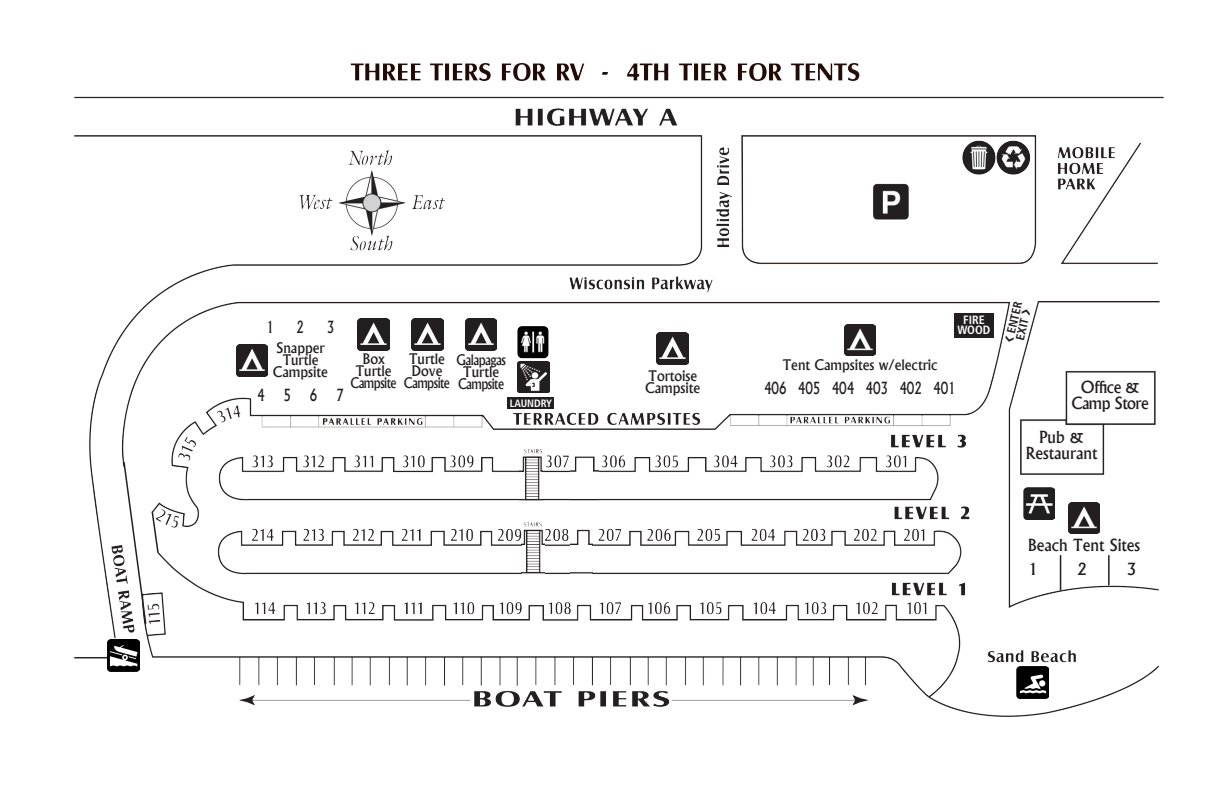
<style>
.page{position:relative;width:1224px;height:792px;background:#fff}
.page>*{position:absolute;margin:0;border:0;box-sizing:border-box;transform-origin:0 0}
.t1{font:500 16px "Albertus";color:#231f20}
.t2{font:500 16px "Albertus";color:#231f20;scale:.75 1}
.t3{font:500 16px "Albertus";letter-spacing:-.03em;color:#231f20}
.t4{font:500 14px "Albertus";color:#231f20}
.t5{font:500 14px/12px "Albertus";letter-spacing:-.04em;color:#231f20;text-align:center;scale:.9 1}
.t6{font:700 condensed 12px "Frutiger";color:#231f20}
.t7{font:700 condensed 12px "Frutiger";color:#fff}
.t8{font:700 condensed 10.6px "Frutiger";color:#fff}
</style>
<div class="page">
<img style="left:74px;top:63px;width:1090px;height:654px">
<img style="left:518px;top:362px;width:31px;height:31px">
<img style="left:516px;top:326px;width:33px;height:33px">
<div style="left:508px;top:397px;width:46px;height:12px;background:#231f20"></div>
<img style="left:107px;top:639px;width:32px;height:32px">
<img style="left:1017px;top:666px;width:31px;height:32px">
<img style="left:1023px;top:488px;width:32px;height:32px">
<img style="left:844px;top:324px;width:32px;height:32px">
<hr style="left:1060px;top:555px;width:1px;height:35px;background:#231f20">
<hr style="left:1108px;top:555px;width:2px;height:30px;background:#231f20">
<div style="left:954px;top:313px;width:40px;height:24px;background:#231f20"></div>
<img style="left:465px;top:319px;width:32px;height:31px">
<img style="left:358px;top:319px;width:31px;height:31px">
<img style="left:236px;top:344px;width:32px;height:32px">
<img style="left:522px;top:516px;width:22px;height:76px">
<img style="left:570px;top:435px;width:28px;height:73px">
<img style="left:570px;top:513px;width:22px;height:66px">
<div style="left:496px;top:453px;width:28px;height:15px;background:#fff"></div>
<svg style="left:97px;top:432px;width:84px;height:195px"></svg>
<img style="left:519px;top:435px;width:23px;height:75px">
<img style="left:412px;top:319px;width:31px;height:31px">
<img style="left:657px;top:333px;width:32px;height:32px">
<img style="left:1068px;top:502px;width:32px;height:32px">
<img style="left:960px;top:140px;width:35px;height:35px">
<img style="left:995px;top:140px;width:37px;height:35px">
<div style="left:1022px;top:431px;width:78px;height:40px;background:#fff"></div>
<div style="left:1069px;top:381px;width:82px;height:40px;background:#fff"></div>
<svg style="left:1005px;top:336px;width:9px;height:7px"></svg>
<svg style="left:1021px;top:309px;width:10px;height:7px"></svg>
<p class="t2" style="left:267px;top:317px;width:12px">1</p>
<p class="t2" style="left:297px;top:317px;width:12px">2</p>
<p class="t2" style="left:327px;top:317px;width:12px">3</p>
<p class="t4" style="left:276px;top:339px;width:50px">Snapper</p>
<p class="t4" style="left:282px;top:351px;width:38px">Turtle</p>
<p class="t4" style="left:273px;top:363px;width:56px">Campsite</p>
<p class="t2" style="left:257px;top:385px;width:117px">4 5 6 7</p>
<p class="t4" style="left:362px;top:350px;width:24px">Box</p>
<p class="t4" style="left:356px;top:362px;width:38px">Turtle</p>
<p class="t5" style="left:351px;top:377px;width:53px">Campsite</p>
<p class="t4" style="left:409px;top:350px;width:38px">Turtle</p>
<p class="t4" style="left:411px;top:362px;width:32px">Dove</p>
<p class="t5" style="left:404px;top:377px;width:53px">Campsite</p>
<p class="t5" style="left:456px;top:354px;width:56px">Galapagas<br>Turtle<br>Campsite</p>
<p class="t8" style="left:510px;top:397px;width:44px">LAUNDRY</p>
<p class="t4" style="left:648px;top:367px;width:51px">Tortoise</p>
<p class="t4" style="left:645px;top:379px;width:56px">Campsite</p>
<p class="t7" style="left:963px;top:313px;width:23px">FIRE</p>
<p class="t7" style="left:958px;top:323px;width:34px">WOOD</p>
<p class="t4" style="left:783px;top:357px;width:157px">Tent Campsites w/electric</p>
<p class="t2" style="left:764px;top:379px;width:257px">406 405 404 403 402 401</p>
<p class="t6" style="left:1004px;top:332px;width:34px;rotate:-77deg">ENTER</p>
<p class="t6" style="left:1013px;top:338px;width:23px;rotate:-77deg">EXIT</p>
<p class="t1" style="left:1081px;top:377px;width:60px">Office &amp;</p>
<p class="t3" style="left:1072px;top:393px;width:79px">Camp Store</p>
<p class="t1" style="left:1039px;top:428px;width:46px">Pub &amp;</p>
<p class="t1" style="left:1026px;top:444px;width:73px">Restaurant</p>
<p class="t1" style="left:1028px;top:535px;width:114px">Beach Tent Sites</p>
<p class="t1" style="left:1028px;top:559px;width:12px">1</p>
<p class="t1" style="left:1077px;top:559px;width:12px">2</p>
<p class="t1" style="left:1126px;top:559px;width:12px">3</p>
</div>
